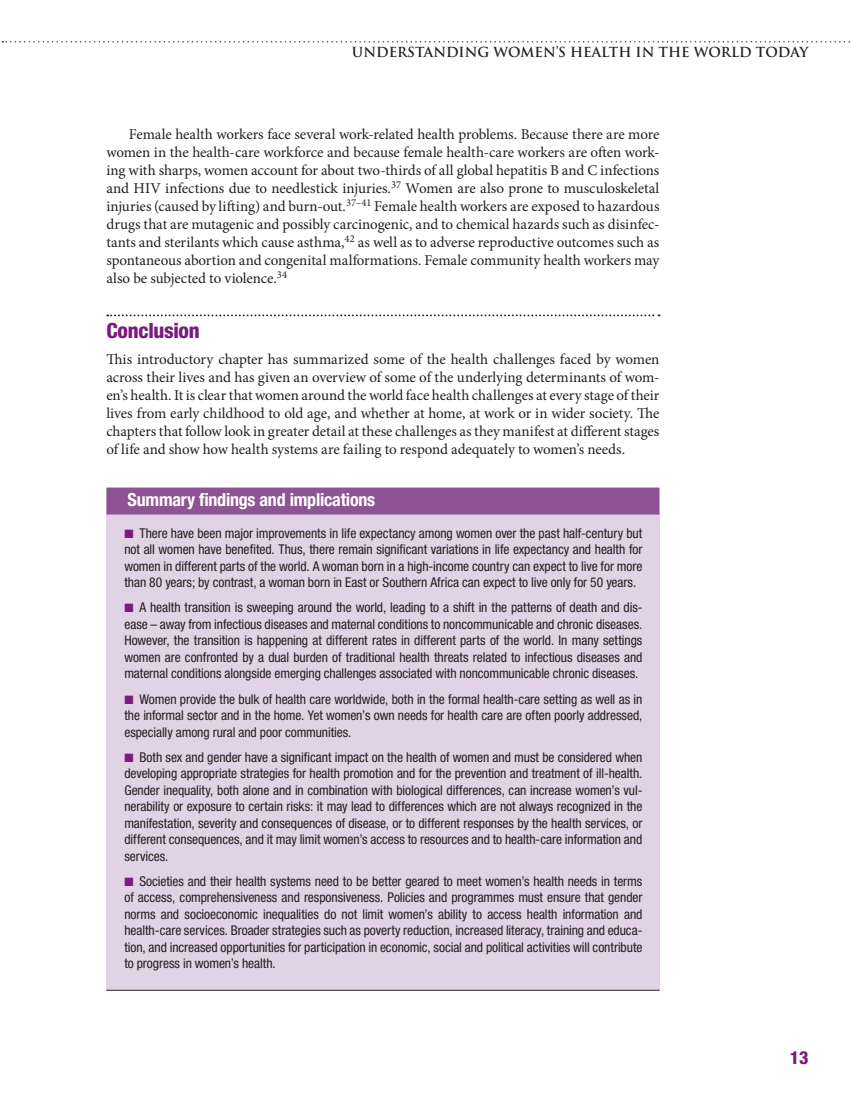
<style>
.page{position:relative;width:851px;height:1106px;background:#fff}
.page>*{position:absolute;margin:0;border:0;box-sizing:border-box;transform-origin:0 0}
.Head_A{font:800 condensed 21px "Helvetica Neue LT Std";letter-spacing:-.015em;color:#781d7d}
.t1{font:700 condensed 18px "Helvetica Neue LT Std";letter-spacing:-.015em;color:#fff}
.PageNum{font:800 condensed 18px "Helvetica Neue LT Std";color:#781d7d}
.Text_para{font:15px/18px "Minion Pro";letter-spacing:-.01em;color:#231f20;text-align:justify}
.Post-heading_paragra{font:15px/18px "Minion Pro";letter-spacing:-.01em;color:#231f20;text-align:justify}
.t2{font:condensed 13.5px/16.5px "Helvetica Neue LT Std";letter-spacing:-.005em;color:#231f20;text-align:justify}
.t3{font:700 13.5px "Trajan Pro";color:#231f20}
.s1{color:#781d7d}
</style>
<div class="page">
<svg style="left:2px;top:41px;width:848px;height:2px"></svg>
<svg style="left:107px;top:314px;width:552px;height:2px"></svg>
<div style="left:106px;top:514px;width:553px;height:475px;background:#e1d3e5"></div>
<div style="left:106px;top:487px;width:553px;height:27px;background:#8e5395"></div>
<hr style="left:106px;top:989px;width:553px;height:1px;background:#231f20">
<p class="t3" style="left:352px;top:44px;width:458px">UNDERSTANDING WOMEN’S HEALTH IN THE WORLD TODAY</p>
<p class="Text_para" style="left:106px;top:125px;width:554px;text-indent:22px">Female health workers face several work-related health problems. Because there are more women in the health-care workforce and because female health-care workers are often work&shy;ing with sharps, women account for about two-thirds of all global hepatitis B and C infections and HIV infections due to needlestick injuries.<sup>37</sup> Women are also prone to musculoskeletal injuries (caused by lifting) and burn-out.<sup>37–41</sup> Female health workers are exposed to hazardous drugs that are mutagenic and possibly carcinogenic, and to chemical hazards such as disinfec&shy;tants and sterilants which cause asthma,<sup>42</sup> as well as to adverse reproductive outcomes such as spontaneous abortion and congenital malformations. Female community health workers may also be subjected to violence.<sup>34</sup></p>
<p class="Head_A" style="left:106px;top:317px;width:95px">Conclusion</p>
<p class="Post-heading_paragra" style="left:106px;top:350px;width:554px">This introductory chapter has summarized some of the health challenges faced by women across their lives and has given an overview of some of the underlying determinants of wom&shy;en’s health. It is clear that women around the world face health challenges at every stage of their lives from early childhood to old age, and whether at home, at work or in wider society. The chapters that follow look in greater detail at these challenges as they manifest at different stages of life and show how health systems are failing to respond adequately to women’s needs.</p>
<p class="t1" style="left:128px;top:489px;width:249px">Summary findings and implications</p>
<p class="t2" style="left:124px;top:525px;width:519px"><span class="s1">■</span> There have been major improvements in life expectancy among women over the past half-century but not all women have benefited. Thus, there remain significant variations in life expectancy and health for women in different parts of the world. A woman born in a high-income country can expect to live for more than 80 years; by contrast, a woman born in East or Southern Africa can expect to live only for 50 years.</p>
<p class="t2" style="left:124px;top:599px;width:519px"><span class="s1">■</span> A health transition is sweeping around the world, leading to a shift in the patterns of death and dis&shy;ease – away from infectious diseases and maternal conditions to noncommunicable and chronic diseases.<br>However, the transition is happening at different rates in different parts of the world. In many settings women are confronted by a dual burden of traditional health threats related to infectious diseases and maternal conditions alongside emerging challenges associated with noncommunicable chronic diseases.</p>
<p class="t2" style="left:124px;top:690px;width:519px"><span class="s1">■</span> Women provide the bulk of health care worldwide, both in the formal health-care setting as well as in the informal sector and in the home. Yet women’s own needs for health care are often poorly addressed, especially among rural and poor communities.</p>
<p class="t2" style="left:124px;top:748px;width:519px"><span class="s1">■</span> Both sex and gender have a significant impact on the health of women and must be considered when developing appropriate strategies for health promotion and for the prevention and treatment of ill-health.<br>Gender inequality, both alone and in combination with biological differences, can increase women’s vul&shy;nerability or exposure to certain risks: it may lead to differences which are not always recognized in the manifestation, severity and consequences of disease, or to different responses by the health services, or different consequences, and it may limit women’s access to resources and to health-care information and services.</p>
<p class="t2" style="left:124px;top:872px;width:519px"><span class="s1">■</span> Societies and their health systems need to be better geared to meet women’s health needs in terms of access, comprehensiveness and responsiveness. Policies and programmes must ensure that gender norms and socioeconomic inequalities do not limit women’s ability to access health information and health-care services. Broader strategies such as poverty reduction, increased literacy, training and educa&shy;tion, and increased opportunities for participation in economic, social and political activities will contribute to progress in women’s health.</p>
<p class="PageNum" style="left:789px;top:1046px;width:20px">13</p>
</div>
